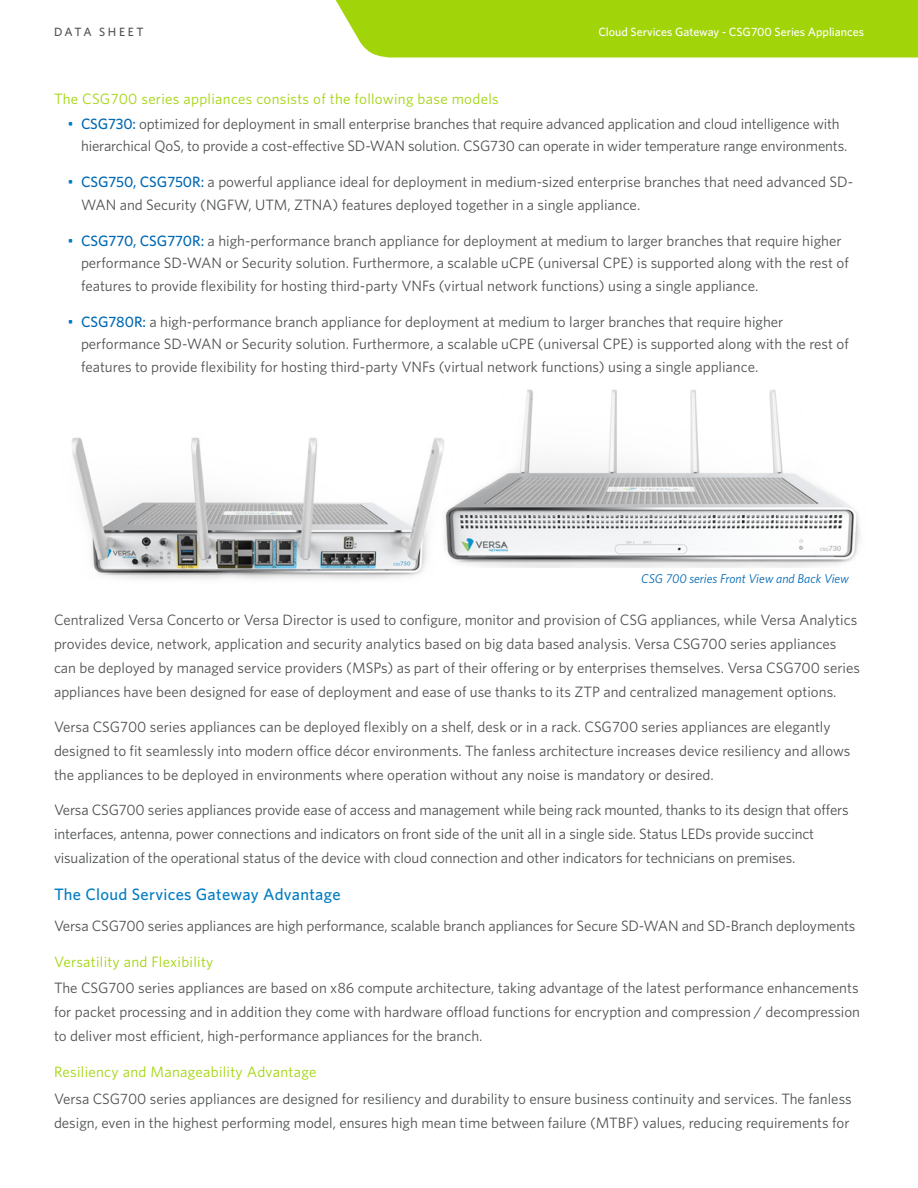
<style>
.page{position:relative;width:918px;height:1188px;background:#fff}
.page>*{position:absolute;margin:0;border:0;box-sizing:border-box;transform-origin:0 0}
.t1{font:500 16.5px "Whitney";letter-spacing:.02em;color:#007cc2}
.Main_Body_Text{font:15px/24px "Whitney";color:#4f5151}
.t2{font:15px "Whitney";letter-spacing:.02em;color:#a2d40a}
.t3{font:italic 12.75px "Whitney";color:#0168b3}
.Highlight{font:500 12px "Whitney";color:#fff}
.Highlight-2{font:500 12px "Whitney";letter-spacing:.215em;color:#4f5151}
.s1{color:#007cc2}
.s2{font-weight:500;color:#0168b3}
</style>
<div class="page">
<img style="left:457px;top:389px;width:403px;height:178px">
<img style="left:71px;top:437px;width:386px;height:143px">
<div style="left:335px;top:0;width:583px;height:58px;background:#a2d40a"></div>
<p class="Highlight-2" style="left:54px;top:24px;width:91px">DATA SHEET</p>
<p class="Highlight" style="left:598px;top:24px;width:267px">Cloud Services Gateway - CSG700 Series Appliances</p>
<h2 class="t2" style="left:54px;top:89px;width:446px">The CSG700 series appliances consists of the following base models</h2>
<p class="Main_Body_Text" style="left:81px;top:112px;width:768px;line-height:22.5px;text-indent:-14px"><span class="s1">•</span> <span class="s2">CSG730:</span> optimized for deployment in small enterprise branches that require advanced application and cloud intelligence with hierarchical QoS, to provide a cost-effective SD-WAN solution. CSG730 can operate in wider temperature range environments.</p>
<p class="Main_Body_Text" style="left:81px;top:171px;width:774px;line-height:22.5px;text-indent:-14px"><span class="s1">•</span> <span class="s2">CSG750, CSG750R:</span> a powerful appliance ideal for deployment in medium-sized enterprise branches that need advanced SD-<br>WAN and Security (NGFW, UTM, ZTNA) features deployed together in a single appliance.</p>
<p class="Main_Body_Text" style="left:81px;top:229px;width:769px;line-height:22.5px;text-indent:-14px"><span class="s1">•</span> <span class="s2">CSG770, CSG770R:</span> a high-performance branch appliance for deployment at medium to larger branches that require higher performance SD-WAN or Security solution. Furthermore, a scalable uCPE (universal CPE) is supported along with the rest of features to provide flexibility for hosting third-party VNFs (virtual network functions) using a single appliance.</p>
<p class="Main_Body_Text" style="left:81px;top:310px;width:769px;line-height:22.5px;text-indent:-14px"><span class="s1">•</span> <span class="s2">CSG780R:</span> a high-performance branch appliance for deployment at medium to larger branches that require higher performance SD-WAN or Security solution. Furthermore, a scalable uCPE (universal CPE) is supported along with the rest of features to provide flexibility for hosting third-party VNFs (virtual network functions) using a single appliance.</p>
<p class="t3" style="left:641px;top:570px;width:209px">CSG 700 series Front View and Back View</p>
<p class="Main_Body_Text" style="left:54px;top:608px;width:807px">Centralized Versa Concerto or Versa Director is used to configure, monitor and provision of CSG appliances, while Versa Analytics provides device, network, application and security analytics based on big data based analysis. Versa CSG700 series appliances can be deployed by managed service providers (MSPs) as part of their offering or by enterprises themselves. Versa CSG700 series appliances have been designed for ease of deployment and ease of use thanks to its ZTP and centralized management options.</p>
<p class="Main_Body_Text" style="left:54px;top:715px;width:798px">Versa CSG700 series appliances can be deployed flexibly on a shelf, desk or in a rack. CSG700 series appliances are elegantly designed to fit seamlessly into modern office décor environments. The fanless architecture increases device resiliency and allows the appliances to be deployed in environments where operation without any noise is mandatory or desired.</p>
<p class="Main_Body_Text" style="left:54px;top:798px;width:796px">Versa CSG700 series appliances provide ease of access and management while being rack mounted, thanks to its design that offers interfaces, antenna, power connections and indicators on front side of the unit all in a single side. Status LEDs provide succinct visualization of the operational status of the device with cloud connection and other indicators for technicians on premises.</p>
<h1 class="t1" style="left:54px;top:884px;width:288px">The Cloud Services Gateway Advantage</h1>
<p class="Main_Body_Text" style="left:54px;top:914px;width:803px">Versa CSG700 series appliances are high performance, scalable branch appliances for Secure SD-WAN and SD-Branch deployments</p>
<h2 class="t2" style="left:54px;top:952px;width:161px">Versatility and Flexibility</h2>
<p class="Main_Body_Text" style="left:54px;top:976px;width:808px;text-align:justify">The CSG700 series appliances are based on x86 compute architecture, taking advantage of the latest performance enhancements for packet processing and in addition they come with hardware offload functions for encryption and compression / decompression to deliver most efficient, high-performance appliances for the branch.</p>
<h2 class="t2" style="left:54px;top:1062px;width:264px">Resiliency and Manageability Advantage</h2>
<p class="Main_Body_Text" style="left:54px;top:1086px;width:799px">Versa CSG700 series appliances are designed for resiliency and durability to ensure business continuity and services. The fanless design, even in the highest performing model, ensures high mean time between failure (MTBF) values, reducing requirements for</p>
</div>
